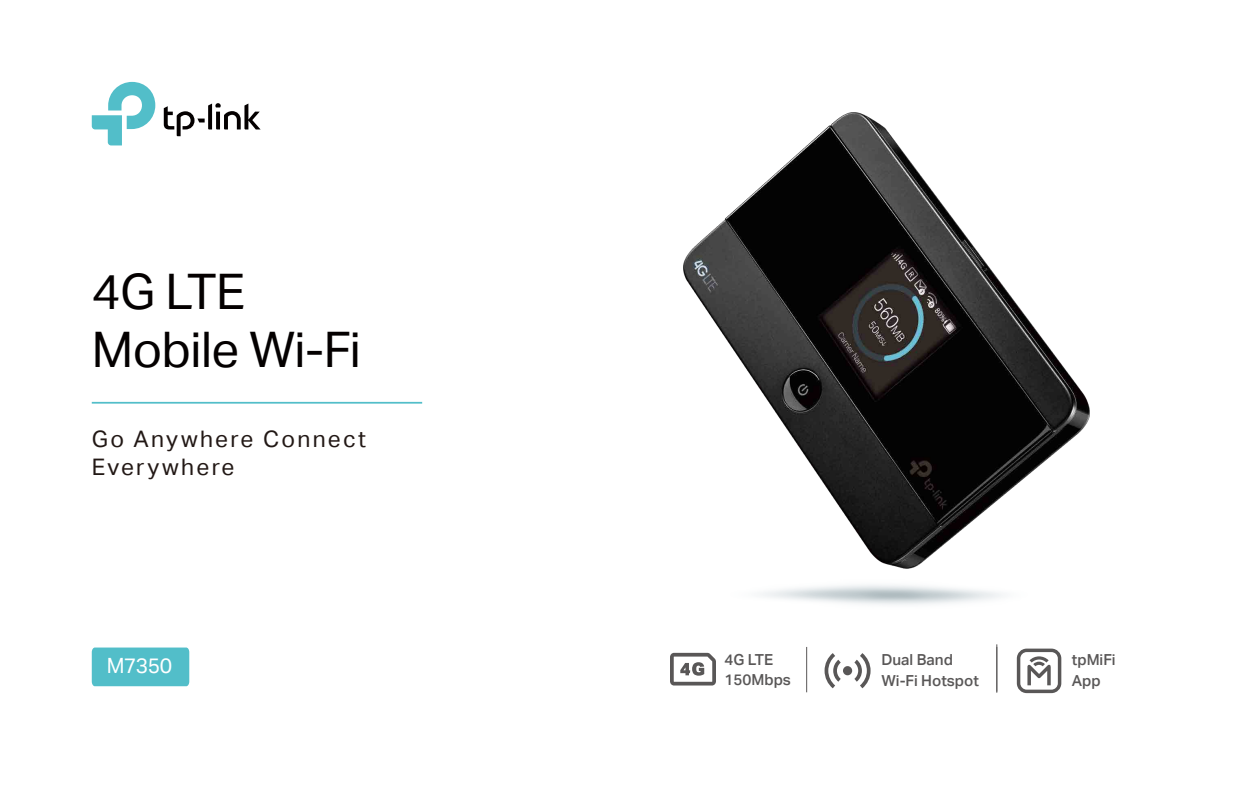
<style>
.page{position:relative;width:1260px;height:788px;background:#fff}
.page>*{position:absolute;margin:0;border:0;box-sizing:border-box;transform-origin:0 0}
.t1{font:49px/58.6px "TP Link Aktiv Regular";letter-spacing:-.01em;color:#040000}
.t2{font:22.75px/27.1px "TP Link Aktiv Regular";letter-spacing:.1em;color:#221815}
.t3{font:21px "TP Link Aktiv Regular";letter-spacing:-.025em;color:#fff}
.t4{font:500 15.22px/20.3px "Aktiv Grotesk Trial";color:#595757}
</style>
<div class="page">
<div style="left:92px;top:647px;width:97px;height:39px;background:#52bec9"></div>
<svg style="left:92px;top:82px;width:63px;height:63px"></svg>
<svg style="left:164px;top:103px;width:97px;height:33px"></svg>
<hr style="left:92px;top:402px;width:330px;height:1px;background:#52bec9">
<img style="left:683px;top:113px;width:407px;height:492px">
<hr style="left:806px;top:647px;width:1px;height:45px;background:#595757">
<hr style="left:996px;top:644px;width:1px;height:48px;background:#595757">
<svg style="left:854px;top:653px;width:17px;height:35px"></svg>
<svg style="left:825px;top:653px;width:16px;height:35px"></svg>
<div style="left:843px;top:666px;width:9px;height:9px;background:#595757;border-radius:50%"></div>
<svg style="left:1017px;top:648px;width:44px;height:45px"></svg>
<svg style="left:670px;top:652px;width:46px;height:33px"></svg>
<h1 class="t1" style="left:92px;top:262px;width:271px">4G LTE<br>Mobile Wi-Fi</h1>
<h2 class="t2" style="left:92px;top:426px;width:276px">Go Anywhere Connect<br>Everywhere</h2>
<h3 class="t3" style="left:107px;top:653px;width:67px">M7350</h3>
<p class="t4" style="left:724px;top:649px;width:68px;line-height:20px">4G LTE<br>150Mbps</p>
<p class="t4" style="left:882px;top:650px;width:99px">Dual Band<br>Wi-Fi Hotspot</p>
<p class="t4" style="left:1072px;top:650px;width:45px">tpMiFi<br>App</p>
</div>
